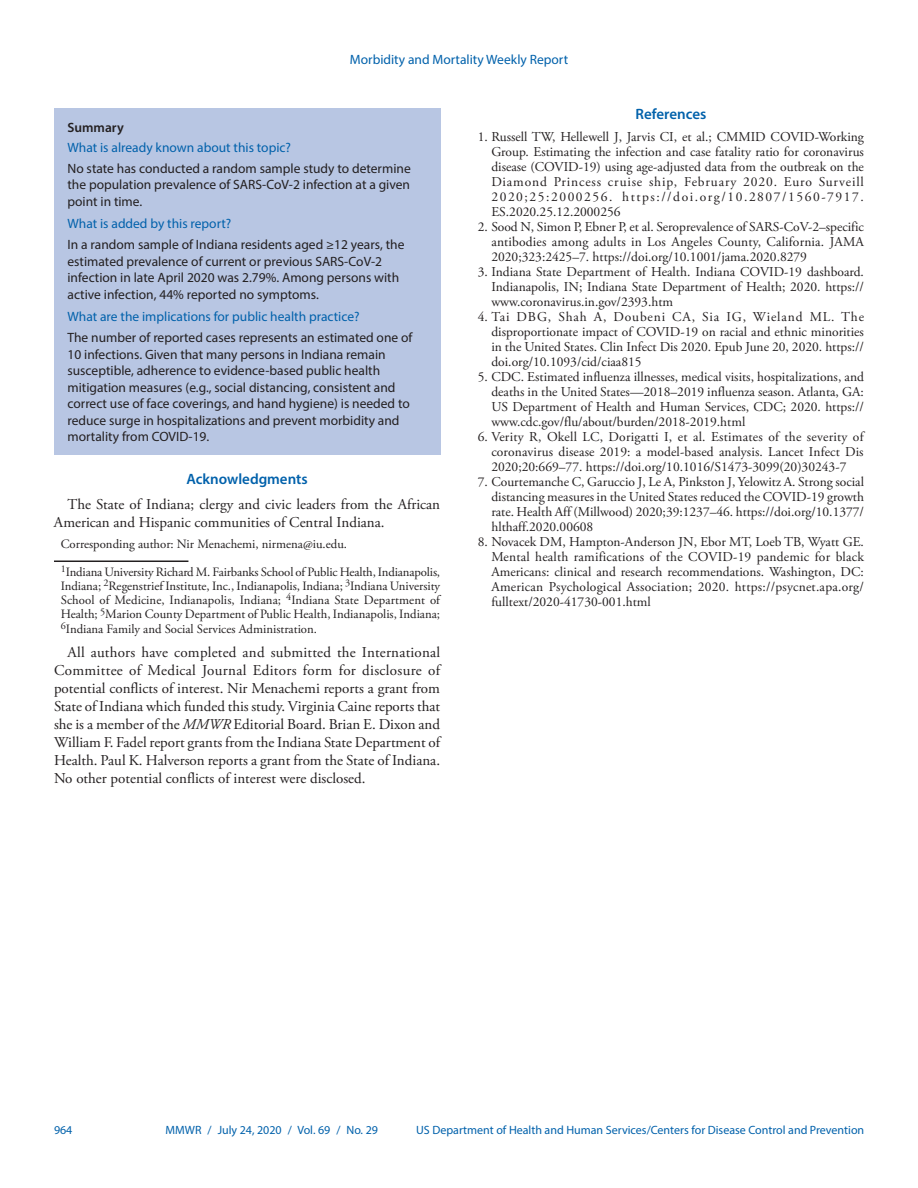
<style>
.page{position:relative;width:918px;height:1188px;background:#fff}
.page>*{position:absolute;margin:0;border:0;box-sizing:border-box;transform-origin:0 0}
.Conflict_of_Interest{font:15px/18px "Adobe Garamond Pro";color:#231f20;text-align:justify}
.Acknowledgment{font:15px/18px "Adobe Garamond Pro";color:#231f20}
.Acknowledgment_Head{font:600 15px "Myriad Pro";color:#0161ab}
.Ref_Title{font:600 15px "Myriad Pro";color:#0161ab}
.References{font:13.5px/15px "Adobe Garamond Pro";color:#231f20;text-align:justify}
.Summary_Box_Text{font:13.5px/16.5px "Myriad Pro";color:#231f20}
.Summary_Box_Heading{font:13.5px "Myriad Pro";color:#0161ab}
.Summary_Box_Ttile{font:600 13.5px "Myriad Pro";color:#231f20}
.Author_Affiliations{font:12.75px/14.2px "Adobe Garamond Pro";color:#231f20;text-align:justify}
.Corresponding_Author{font:12.75px "Adobe Garamond Pro";color:#231f20}
.t1{font:12px "Myriad Pro";color:#0161ab}
.s1{font-style:italic}
</style>
<div class="page">
<div style="left:54px;top:108px;width:386px;height:347px;background:#b8c6e3"></div>
<hr style="left:54px;top:561px;width:134px;height:1px;background:#231f20">
<p class="Summary_Box_Heading" style="left:350px;top:51px;width:220px">Morbidity and Mortality Weekly Report</p>
<h1 class="Summary_Box_Ttile" style="left:68px;top:119px;width:58px">Summary</h1>
<h1 class="Summary_Box_Heading" style="left:68px;top:139px;width:225px">What is already known about this topic?</h1>
<p class="Summary_Box_Text" style="left:68px;top:160px;width:345px;text-align:justify">No state has conducted a random sample study to determine the population prevalence of SARS-CoV-2 infection at a given point in time.</p>
<h1 class="Summary_Box_Heading" style="left:68px;top:216px;width:165px">What is added by this report?</h1>
<p class="Summary_Box_Text" style="left:68px;top:236px;width:338px">In a random sample of Indiana residents aged ≥12 years, the estimated prevalence of current or previous SARS-CoV-2 infection in late April 2020 was 2.79%. Among persons with active infection, 44% reported no symptoms.</p>
<h1 class="Summary_Box_Heading" style="left:68px;top:309px;width:294px">What are the implications for public health practice?</h1>
<p class="Summary_Box_Text" style="left:68px;top:329px;width:347px">The number of reported cases represents an estimated one of 10 infections. Given that many persons in Indiana remain susceptible, adherence to evidence-based public health mitigation measures (e.g., social distancing, consistent and correct use of face coverings, and hand hygiene) is needed to reduce surge in hospitalizations and prevent morbidity and mortality from COVID-19.</p>
<h1 class="Acknowledgment_Head" style="left:186px;top:470px;width:123px">Acknowledgments</h1>
<p class="Acknowledgment" style="left:54px;top:496px;width:388px;text-indent:13px">The State of Indiana; clergy and civic leaders from the African<br>American and Hispanic communities of Central Indiana.</p>
<p class="Corresponding_Author" style="left:61px;top:536px;width:288px">Corresponding author: Nir Menachemi, nirmena@iu.edu.</p>
<p class="Author_Affiliations" style="left:61px;top:565px;width:381px"><sup>1</sup>Indiana University Richard M. Fairbanks School of Public Health, Indianapolis, Indiana; <sup>2</sup>Regenstrief Institute, Inc., Indianapolis, Indiana; <sup>3</sup>Indiana University School of Medicine, Indianapolis, Indiana; <sup>4</sup>Indiana State Department of Health; <sup>5</sup>Marion County Department of Public Health, Indianapolis, Indiana; <sup>6</sup>Indiana Family and Social Services Administration.</p>
<p class="Conflict_of_Interest" style="left:54px;top:644px;width:388px;text-indent:14px">All authors have completed and submitted the International Committee of Medical Journal Editors form for disclosure of potential conflicts of interest. Nir Menachemi reports a grant from State of Indiana which funded this study. Virginia Caine reports that she is a member of the <span class="s1">MMWR</span> Editorial Board. Brian E. Dixon and William F. Fadel report grants from the Indiana State Department of Health. Paul K. Halverson reports a grant from the State of Indiana.<br>No other potential conflicts of interest were disclosed.</p>
<h1 class="Ref_Title" style="left:636px;top:105px;width:72px">References</h1>
<p class="References" style="left:491px;top:130px;width:374px;text-indent:-14px">1. Russell TW, Hellewell J, Jarvis CI, et al.; CMMID COVID-Working Group. Estimating the infection and case fatality ratio for coronavirus disease (COVID-19) using age-adjusted data from the outbreak on the Diamond Princess cruise ship, February 2020. Euro Surveill 2020;25:2000256. https://doi.org/10.2807/1560-7917.<br>ES.2020.25.12.2000256</p>
<p class="References" style="left:491px;top:220px;width:374px;text-indent:-14px">2. Sood N, Simon P, Ebner P, et al. Seroprevalence of SARS-CoV-2–specific antibodies among adults in Los Angeles County, California. JAMA 2020;323:2425–7. https://doi.org/10.1001/jama.2020.8279</p>
<p class="References" style="left:491px;top:265px;width:374px;text-indent:-14px">3. Indiana State Department of Health. Indiana COVID-19 dashboard.<br>Indianapolis, IN; Indiana State Department of Health; 2020. https:// www.coronavirus.in.gov/2393.htm</p>
<p class="References" style="left:491px;top:310px;width:374px;text-indent:-14px">4. Tai DBG, Shah A, Doubeni CA, Sia IG, Wieland ML. The disproportionate impact of COVID-19 on racial and ethnic minorities in the United States. Clin Infect Dis 2020. Epub June 20, 2020. https:// doi.org/10.1093/cid/ciaa815</p>
<p class="References" style="left:491px;top:370px;width:374px;text-indent:-14px">5. CDC. Estimated influenza illnesses, medical visits, hospitalizations, and deaths in the United States—2018–2019 influenza season. Atlanta, GA:<br>US Department of Health and Human Services, CDC; 2020. https:// www.cdc.gov/flu/about/burden/2018-2019.html</p>
<p class="References" style="left:491px;top:430px;width:374px;text-indent:-14px">6. Verity R, Okell LC, Dorigatti I, et al. Estimates of the severity of coronavirus disease 2019: a model-based analysis. Lancet Infect Dis 2020;20:669–77. https://doi.org/10.1016/S1473-3099(20)30243-7</p>
<p class="References" style="left:491px;top:475px;width:374px;text-indent:-14px">7. Courtemanche C, Garuccio J, Le A, Pinkston J, Yelowitz A. Strong social distancing measures in the United States reduced the COVID-19 growth rate. Health Aff (Millwood) 2020;39:1237–46. https://doi.org/10.1377/ hlthaff.2020.00608</p>
<p class="References" style="left:491px;top:535px;width:374px;text-indent:-14px">8. Novacek DM, Hampton-Anderson JN, Ebor MT, Loeb TB, Wyatt GE.<br>Mental health ramifications of the COVID-19 pandemic for black Americans: clinical and research recommendations. Washington, DC:<br>American Psychological Association; 2020. https://psycnet.apa.org/ fulltext/2020-41730-001.html</p>
<p class="t1" style="left:54px;top:1123px;width:20px">964</p>
<p class="t1" style="left:166px;top:1123px;width:214px">MMWR / July 24, 2020 / Vol. 69 / No. 29</p>
<p class="t1" style="left:416px;top:1123px;width:450px">US Department of Health and Human Services/Centers for Disease Control and Prevention</p>
</div>
